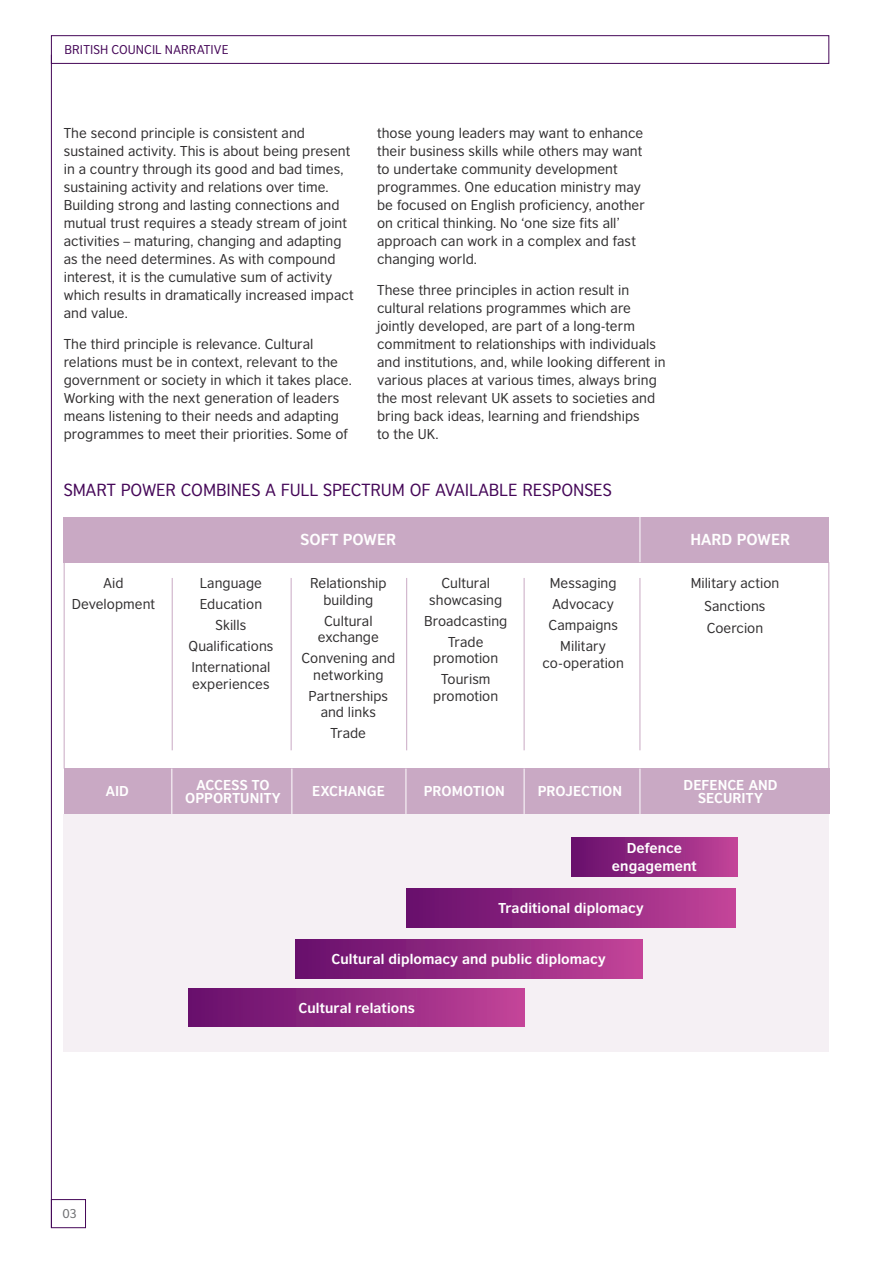
<style>
.page{position:relative;width:893px;height:1263px;background:#fff}
.page>*{position:absolute;margin:0;border:0;box-sizing:border-box;transform-origin:0 0}
.t1{font:16.5px "British Council Sans";letter-spacing:-.005em;color:#450758}
.t2{font:700 15px "British Council Sans";color:#fff}
.t3{font:13.5px/18px "British Council Sans";letter-spacing:.005em;color:#312f30;text-align:center}
.t4{font:700 13.5px/13.5px "British Council Sans";letter-spacing:.005em;color:#fff;text-align:center}
.t5{font:12px "British Council Sans";letter-spacing:.01em;color:#450758}
.t6{font:12px "British Council Sans";color:#6c6d70}
</style>
<div class="page">
<div style="left:51px;top:35px;width:778px;height:29px;border:1px solid #450758"></div>
<div style="left:51px;top:1199px;width:35px;height:29px;border:1px solid #450758"></div>
<hr style="left:51px;top:55px;width:1px;height:1173px;background:#450758">
<hr style="left:64px;top:562px;width:1px;height:207px;background:#c9a9c4">
<div style="left:64px;top:814px;width:765px;height:237px;background:#f5f0f4"></div>
<div style="left:64px;top:517px;width:569px;height:45px;background:#c9a9c4"></div>
<div style="left:64px;top:768px;width:570px;height:46px;background:#c9a9c4"></div>
<div style="left:604px;top:517px;width:178px;height:45px;background:#c9a9c4"></div>
<div style="left:632px;top:768px;width:197px;height:46px;background:#c9a9c4"></div>
<hr style="left:172px;top:578px;width:1px;height:172px;background:#c9a9c4">
<hr style="left:828px;top:562px;width:1px;height:206px;background:#c9a9c4">
<hr style="left:171px;top:768px;width:1px;height:46px;background:#fff">
<hr style="left:291px;top:768px;width:1px;height:46px;background:#fff">
<hr style="left:406px;top:768px;width:1px;height:46px;background:#fff">
<hr style="left:524px;top:768px;width:1px;height:46px;background:#fff">
<hr style="left:640px;top:768px;width:1px;height:46px;background:#fff">
<hr style="left:640px;top:517px;width:1px;height:45px;background:#fff">
<hr style="left:640px;top:578px;width:1px;height:172px;background:#c9a9c4">
<hr style="left:291px;top:578px;width:1px;height:172px;background:#c9a9c4">
<hr style="left:406px;top:578px;width:1px;height:172px;background:#c9a9c4">
<hr style="left:524px;top:578px;width:1px;height:172px;background:#c9a9c4">
<div style="left:571px;top:837px;width:166px;height:40px;background:linear-gradient(to right,#650e6b,#c04398)"></div>
<div style="left:406px;top:888px;width:330px;height:40px;background:linear-gradient(to right,#650e6b,#c14498)"></div>
<div style="left:295px;top:939px;width:347px;height:39px;background:linear-gradient(to right,#650e6c,#c14498)"></div>
<div style="left:189px;top:989px;width:336px;height:37px;background:linear-gradient(to right,#650e6c,#c14498)"></div>
<div style="left:651px;top:517px;width:178px;height:45px;background:#c9a9c4"></div>
<p class="t5" style="left:65px;top:40px;width:166px">BRITISH COUNCIL NARRATIVE</p>
<p class="t3" style="left:64px;top:123px;width:291px;text-align:left">The second principle is consistent and sustained activity. This is about being present in a country through its good and bad times, sustaining activity and relations over time.<br>Building strong and lasting connections and mutual trust requires a steady stream of joint activities – maturing, changing and adapting as the need determines. As with compound interest, it is the cumulative sum of activity which results in dramatically increased impact and value.</p>
<p class="t3" style="left:64px;top:334px;width:290px;text-align:left">The third principle is relevance. Cultural relations must be in context, relevant to the government or society in which it takes place.<br>Working with the next generation of leaders means listening to their needs and adapting programmes to meet their priorities. Some of</p>
<p class="t3" style="left:377px;top:123px;width:269px;text-align:left">those young leaders may want to enhance their business skills while others may want to undertake community development programmes. One education ministry may be focused on English proficiency, another on critical thinking. No ‘one size fits all’ approach can work in a complex and fast changing world.</p>
<p class="t3" style="left:377px;top:280px;width:290px;text-align:left">These three principles in action result in cultural relations programmes which are jointly developed, are part of a long-term commitment to relationships with individuals and institutions, and, while looking different in various places at various times, always bring the most relevant UK assets to societies and bring back ideas, learning and friendships<br>to the UK.</p>
<p class="t1" style="left:64px;top:476px;width:550px">SMART POWER COMBINES A FULL SPECTRUM OF AVAILABLE RESPONSES</p>
<p class="t3" style="left:72px;top:571px;width:85px;line-height:21px">Aid<br>Development</p>
<p class="t3" style="left:188px;top:571px;width:86px;line-height:21px">Language<br>Education<br>Skills<br>Qualifications<br>International</p>
<p class="t3" style="left:192px;top:673px;width:79px">experiences</p>
<p class="t2" style="left:300px;top:526px;width:97px">SOFT POWER</p>
<p class="t3" style="left:310px;top:574px;width:78px;line-height:16.5px">Relationship building</p>
<p class="t3" style="left:318px;top:611px;width:63px;line-height:16.5px">Cultural exchange</p>
<p class="t3" style="left:301px;top:649px;width:95px;line-height:16.5px">Convening and networking</p>
<p class="t3" style="left:309px;top:686px;width:81px;line-height:16.5px">Partnerships and links</p>
<p class="t3" style="left:331px;top:723px;width:37px">Trade</p>
<p class="t3" style="left:429px;top:574px;width:74px;line-height:16.5px">Cultural showcasing</p>
<p class="t3" style="left:424px;top:609px;width:85px;line-height:21px">Broadcasting<br>Trade</p>
<p class="t3" style="left:433px;top:646px;width:66px;line-height:21px">promotion<br>Tourism</p>
<p class="t3" style="left:433px;top:685px;width:66px">promotion</p>
<p class="t3" style="left:548px;top:571px;width:71px;line-height:21px">Messaging<br>Advocacy<br>Campaigns<br>Military</p>
<p class="t3" style="left:542px;top:652px;width:83px">co-operation</p>
<p class="t2" style="left:690px;top:526px;width:101px">HARD POWER</p>
<p class="t3" style="left:691px;top:571px;width:90px;line-height:22.5px">Military action<br>Sanctions<br>Coercion</p>
<p class="t4" style="left:106px;top:783px;width:25px">AID</p>
<p class="t4" style="left:185px;top:776px;width:97px">ACCESS TO<br>OPPORTUNITY</p>
<p class="t4" style="left:312px;top:783px;width:75px">EXCHANGE</p>
<p class="t4" style="left:424px;top:783px;width:83px">PROMOTION</p>
<p class="t4" style="left:538px;top:783px;width:86px">PROJECTION</p>
<p class="t4" style="left:684px;top:776px;width:95px">DEFENCE AND<br>SECURITY</p>
<p class="t4" style="left:612px;top:838px;width:86px;line-height:18px">Defence engagement</p>
<p class="t4" style="left:498px;top:900px;width:147px">Traditional diplomacy</p>
<p class="t4" style="left:332px;top:950px;width:276px">Cultural diplomacy and public diplomacy</p>
<p class="t4" style="left:299px;top:999px;width:118px">Cultural relations</p>
<p class="t6" style="left:62px;top:1204px;width:16px">03</p>
</div>
